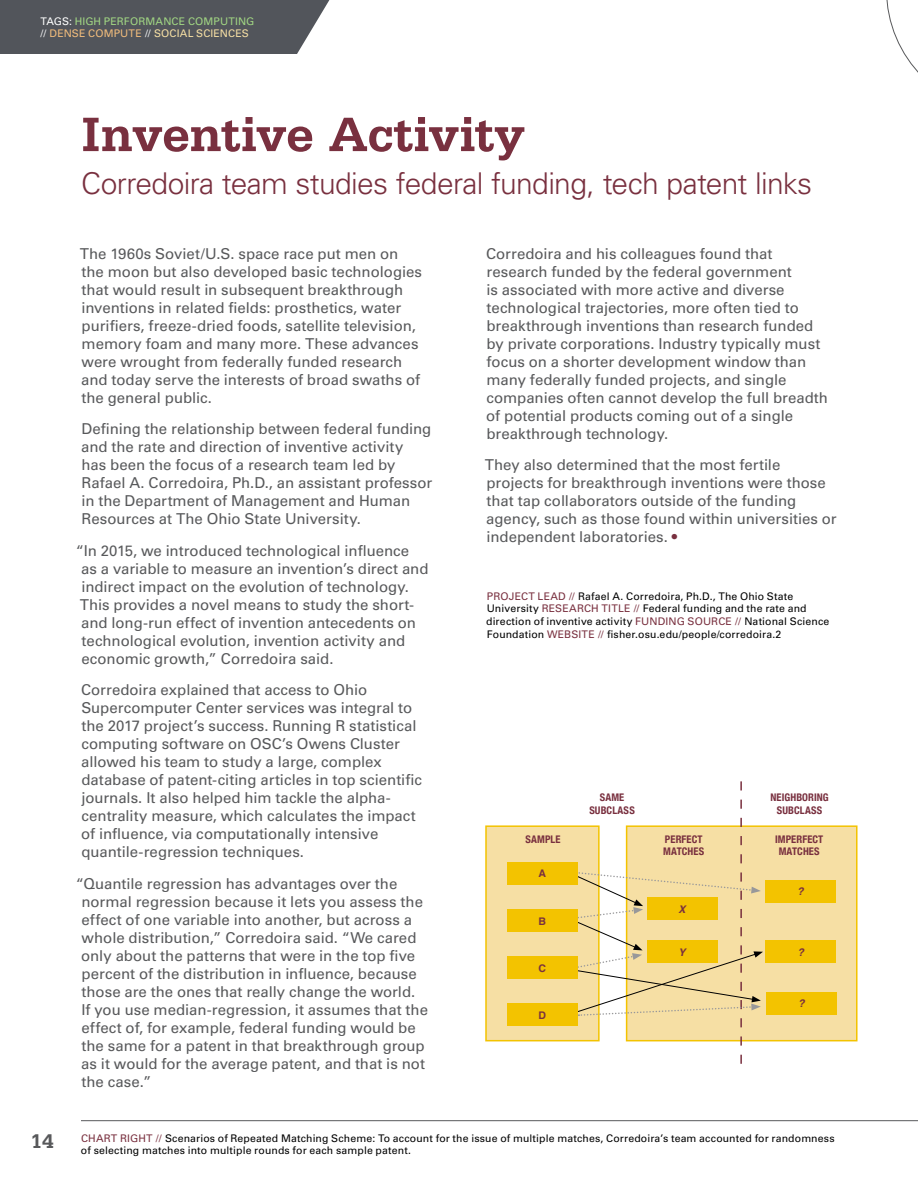
<style>
.page{position:relative;width:918px;height:1188px;background:#fff}
.page>*{position:absolute;margin:0;border:0;box-sizing:border-box;transform-origin:0 0}
.t1{font:700 51px "Serifa Std";letter-spacing:-.02em;color:#79303f}
.t2{font:300 30px "Univers LT Std";letter-spacing:-.025em;color:#79303f}
.t3{font:700 21px "Serifa Std";color:#58595b}
.t4{font:15px/18px "Univers LT Std";letter-spacing:-.005em;color:#58595b}
.t5{font:10.5px/12.6px "Univers LT Std";letter-spacing:.015em;color:#000}
.t6{font:700 condensed 10.5px/12.6px "Helvetica Neue";letter-spacing:.01em;color:#79303f;text-align:center}
.t7{font:10.5px/12.6px "Univers LT Std";letter-spacing:.015em;color:#a1d683}
.t8{font:italic 700 10.5px "Helvetica";color:#79303f}
.t9{font:700 10.5px "Helvetica";color:#79303f}
.s1{color:#fff}
.s2{color:#f1bc7c}
.s3{color:#f6dfa4}
.s4{color:#79303f}
</style>
<div class="page">
<svg style="left:886px;top:0;width:32px;height:73px"></svg>
<div style="left:485px;top:825px;width:115px;height:216px;background:#f6dfa4;border:2px solid #f3c300"></div>
<div style="left:626px;top:825px;width:232px;height:216px;background:#f6dfa4;border:2px solid #f3c300"></div>
<div style="left:0;top:0;width:329px;height:54px;background:#52555b"></div>
<div style="left:765px;top:880px;width:71px;height:22px;background:#f3c300"></div>
<div style="left:765px;top:941px;width:71px;height:22px;background:#f3c300"></div>
<div style="left:766px;top:992px;width:71px;height:22px;background:#f3c300"></div>
<svg style="left:573px;top:781px;width:190px;height:283px"></svg>
<div style="left:507px;top:862px;width:71px;height:23px;background:#f3c300"></div>
<div style="left:507px;top:910px;width:71px;height:22px;background:#f3c300"></div>
<div style="left:507px;top:957px;width:71px;height:22px;background:#f3c300"></div>
<div style="left:507px;top:1004px;width:71px;height:22px;background:#f3c300"></div>
<hr style="left:81px;top:1120px;width:837px;height:1px;background:#58595b">
<p class="t7" style="left:40px;top:15px;width:215px"><span class="s1">TAGS:</span> HIGH PERFORMANCE COMPUTING <span class="s1">//</span> <span class="s2">DENSE COMPUTE</span> <span class="s1">//</span> <span class="s3">SOCIAL SCIENCES</span></p>
<h1 class="t1" style="left:81px;top:104px;width:446px">Inventive Activity</h1>
<h2 class="t2" style="left:81px;top:165px;width:733px">Corredoira team studies federal funding, tech patent links</h2>
<h3 class="t3" style="left:31px;top:1128px;width:25px">14</h3>
<p class="t4" style="left:80px;top:244px;width:344px">The 1960s Soviet/U.S. space race put men on the moon but also developed basic technologies that would result in subsequent breakthrough inventions in related fields: prosthetics, water purifiers, freeze-dried foods, satellite television, memory foam and many more. These advances were wrought from federally funded research and today serve the interests of broad swaths of the general public.</p>
<p class="t4" style="left:81px;top:420px;width:353px">Defining the relationship between federal funding and the rate and direction of inventive activity<br>has been the focus of a research team led by Rafael A. Corredoira, Ph.D., an assistant professor in the Department of Management and Human Resources at The Ohio State University.</p>
<p class="t4" style="left:76px;top:541px;width:354px">“In 2015, we introduced technological influence as a variable to measure an invention’s direct and indirect impact on the evolution of technology.<br>This provides a novel means to study the short&shy;and long-run effect of invention antecedents on technological evolution, invention activity and economic growth,” Corredoira said.</p>
<p class="t4" style="left:81px;top:681px;width:342px">Corredoira explained that access to Ohio Supercomputer Center services was integral to the 2017 project’s success. Running R statistical computing software on OSC’s Owens Cluster allowed his team to study a large, complex database of patent-citing articles in top scientific journals. It also helped him tackle the alpha&shy;centrality measure, which calculates the impact of influence, via computationally intensive quantile-regression techniques.</p>
<p class="t4" style="left:81px;top:874px;width:348px;text-indent:-5px">“Quantile regression has advantages over the normal regression because it lets you assess the effect of one variable into another, but across a whole distribution,” Corredoira said. “We cared only about the patterns that were in the top five percent of the distribution in influence, because those are the ones that really change the world.<br>If you use median-regression, it assumes that the effect of, for example, federal funding would be the same for a patent in that breakthrough group as it would for the average patent, and that is not the case.”</p>
<p class="t4" style="left:486px;top:244px;width:343px">Corredoira and his colleagues found that research funded by the federal government<br>is associated with more active and diverse technological trajectories, more often tied to breakthrough inventions than research funded by private corporations. Industry typically must focus on a shorter development window than many federally funded projects, and single companies often cannot develop the full breadth of potential products coming out of a single breakthrough technology.</p>
<p class="t4" style="left:485px;top:456px;width:353px">They also determined that the most fertile projects for breakthrough inventions were those that tap collaborators outside of the funding agency, such as those found within universities or independent laboratories. <span class="s4">•</span></p>
<p class="t5" style="left:486px;top:590px;width:345px"><span class="s4">PROJECT LEAD //</span> Rafael A. Corredoira, Ph.D., The Ohio State University <span class="s4">RESEARCH TITLE //</span> Federal funding and the rate and direction of inventive activity <span class="s4">FUNDING SOURCE //</span> National Science Foundation <span class="s4">WEBSITE //</span> fisher.osu.edu/people/corredoira.2</p>
<p class="t6" style="left:589px;top:791px;width:47px">SAME<br>SUBCLASS</p>
<p class="t6" style="left:770px;top:791px;width:60px">NEIGHBORING<br>SUBCLASS</p>
<p class="t6" style="left:526px;top:832px;width:37px">SAMPLE</p>
<p class="t6" style="left:663px;top:832px;width:43px;text-align:left">PERFECT<br>MATCHES</p>
<p class="t6" style="left:775px;top:832px;width:50px">IMPERFECT<br>MATCHES</p>
<p class="t8" style="left:797px;top:883px;width:8px">?</p>
<p class="t9" style="left:539px;top:865px;width:9px">A</p>
<p class="t9" style="left:539px;top:912px;width:9px">B</p>
<p class="t9" style="left:539px;top:960px;width:9px">C</p>
<p class="t9" style="left:539px;top:1007px;width:9px">D</p>
<p class="t8" style="left:679px;top:900px;width:9px">X</p>
<p class="t8" style="left:679px;top:943px;width:9px">Y</p>
<p class="t8" style="left:798px;top:943px;width:8px">?</p>
<p class="t8" style="left:798px;top:995px;width:8px">?</p>
<p class="t5" style="left:81px;top:1132px;width:755px"><span class="s4">CHART RIGHT //</span> Scenarios of Repeated Matching Scheme: To account for the issue of multiple matches, Corredoira’s team accounted for randomness of selecting matches into multiple rounds for each sample patent.</p>
</div>
